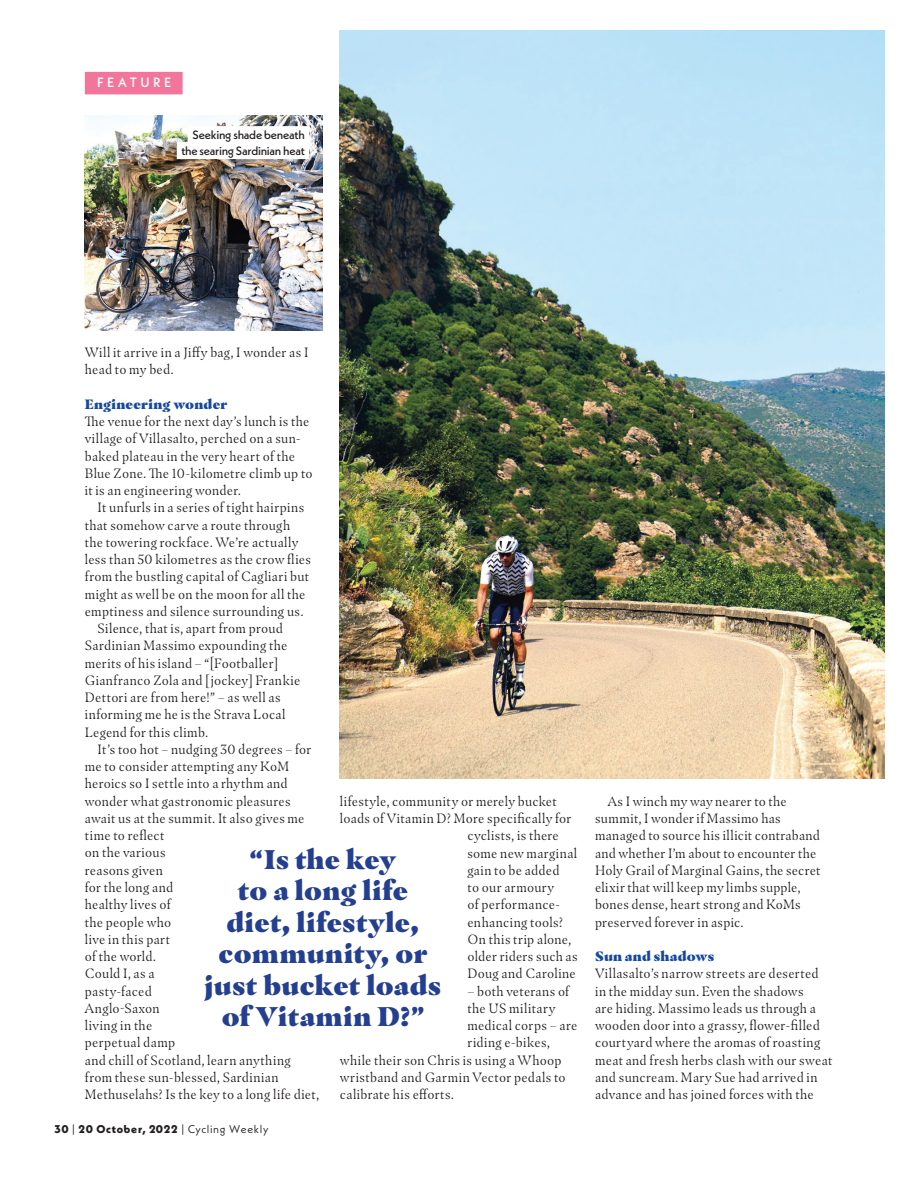
<style>
.page{position:relative;width:918px;height:1188px;background:#fff}
.page>*{position:absolute;margin:0;border:0;box-sizing:border-box;transform-origin:0 0}
.t1{font:900 27px/31.5px "Masqualero";letter-spacing:.01em;color:#243f8f;text-align:center}
.t2{font:300 13.5px/17.2px "Masqualero";letter-spacing:.02em;color:#231f20}
.t3{font:900 13.5px "Masqualero";letter-spacing:.015em;color:#15489e}
.t4{font:500 13.5px "Neue Kabel";letter-spacing:.255em;color:#fff}
.t5{font:500 12px/15.8px "Neue Kabel";letter-spacing:-.02em;color:#231f20;text-align:right}
.t6{font:800 11.25px "Neue Kabel";letter-spacing:.07em;color:#231f20}
.s1{font-weight:400}
</style>
<div class="page">
<img style="left:85px;top:116px;width:238px;height:214px">
<img style="left:340px;top:31px;width:544px;height:748px">
<div style="left:85px;top:72px;width:98px;height:22px;background:#f2759b"></div>
<div style="left:188px;top:126px;width:121px;height:17px;background:#fff"></div>
<div style="left:177px;top:142px;width:132px;height:17px;background:#fff"></div>
<p class="t4" style="left:97px;top:78px;width:76px">FEATURE</p>
<p class="t5" style="left:181px;top:128px;width:125px">Seeking shade beneath the searing Sardinian heat</p>
<p class="t2" style="left:85px;top:345px;width:225px">Will it arrive in a Jiffy bag, I wonder as I head to my bed.</p>
<p class="t3" style="left:85px;top:398px;width:144px">Engineering wonder</p>
<p class="t2" style="left:85px;top:414px;width:229px">The venue for the next day’s lunch is the village of Villasalto, perched on a sun&shy;baked plateau in the very heart of the Blue Zone. The 10-kilometre climb up to it is an engineering wonder.</p>
<p class="t2" style="left:98px;top:500px;width:208px">It unfurls in a series of tight hairpins</p>
<p class="t2" style="left:85px;top:517px;width:207px">that somehow carve a route through</p>
<p class="t2" style="left:85px;top:534px;width:215px">the towering rockface. We’re actually</p>
<p class="t2" style="left:85px;top:552px;width:228px">less than 50 kilometres as the crow flies</p>
<p class="t2" style="left:85px;top:569px;width:226px">from the bustling capital of Cagliari but</p>
<p class="t2" style="left:85px;top:586px;width:222px">might as well be on the moon for all the</p>
<p class="t2" style="left:85px;top:603px;width:220px">emptiness and silence surrounding us.</p>
<p class="t2" style="left:98px;top:621px;width:187px">Silence, that is, apart from proud</p>
<p class="t2" style="left:85px;top:638px;width:204px">Sardinian Massimo expounding the</p>
<p class="t2" style="left:85px;top:655px;width:195px">merits of his island – “[Footballer]</p>
<p class="t2" style="left:85px;top:672px;width:217px">Gianfranco Zola and [jockey] Frankie</p>
<p class="t2" style="left:85px;top:690px;width:197px">Dettori are from here!” – as well as</p>
<p class="t2" style="left:85px;top:707px;width:202px">informing me he is the Strava Local</p>
<p class="t2" style="left:85px;top:724px;width:125px">Legend for this climb.</p>
<p class="t2" style="left:98px;top:741px;width:215px">It’s too hot – nudging 30 degrees – for</p>
<p class="t2" style="left:85px;top:759px;width:206px">me to consider attempting any KoM</p>
<p class="t2" style="left:85px;top:776px;width:204px">heroics so I settle into a rhythm and</p>
<p class="t2" style="left:85px;top:793px;width:207px">wonder what gastronomic pleasures</p>
<p class="t2" style="left:85px;top:811px;width:221px">await us at the summit. It also gives me</p>
<p class="t2" style="left:85px;top:828px;width:81px">time to reflect</p>
<p class="t2" style="left:85px;top:845px;width:82px">on the various</p>
<p class="t2" style="left:85px;top:862px;width:80px">reasons given</p>
<p class="t2" style="left:85px;top:880px;width:90px">for the long and</p>
<p class="t2" style="left:85px;top:897px;width:87px">healthy lives of</p>
<p class="t2" style="left:85px;top:914px;width:88px">the people who</p>
<p class="t2" style="left:85px;top:931px;width:87px">live in this part</p>
<p class="t2" style="left:85px;top:949px;width:73px">of the world.</p>
<p class="t2" style="left:85px;top:966px;width:71px">Could I, as a</p>
<p class="t2" style="left:85px;top:983px;width:69px">pasty-faced</p>
<p class="t2" style="left:85px;top:1000px;width:76px">Anglo-Saxon</p>
<p class="t2" style="left:85px;top:1018px;width:69px">living in the</p>
<p class="t2" style="left:85px;top:1035px;width:92px">perpetual damp</p>
<p class="t2" style="left:85px;top:1052px;width:208px">and chill of Scotland, learn anything</p>
<p class="t2" style="left:85px;top:1069px;width:195px">from these sun-blessed, Sardinian</p>
<p class="t2" style="left:85px;top:1087px;width:236px">Methuselahs? Is the key to a long life diet,</p>
<p class="t2" style="left:340px;top:793px;width:218px">lifestyle, community or merely bucket</p>
<p class="t2" style="left:340px;top:811px;width:233px">loads of Vitamin D? More specifically for</p>
<p class="t2" style="left:468px;top:828px;width:93px">cyclists, is there</p>
<p class="t2" style="left:468px;top:845px;width:111px">some new marginal</p>
<p class="t2" style="left:468px;top:862px;width:93px">gain to be added</p>
<p class="t2" style="left:468px;top:880px;width:88px">to our armoury</p>
<p class="t2" style="left:468px;top:897px;width:94px">of performance-</p>
<p class="t2" style="left:468px;top:914px;width:97px">enhancing tools?</p>
<p class="t2" style="left:468px;top:931px;width:105px">On this trip alone,</p>
<p class="t2" style="left:468px;top:949px;width:112px">older riders such as</p>
<p class="t2" style="left:468px;top:966px;width:110px">Doug and Caroline</p>
<p class="t2" style="left:468px;top:983px;width:103px">– both veterans of</p>
<p class="t2" style="left:468px;top:1000px;width:89px">the US military</p>
<p class="t2" style="left:468px;top:1018px;width:112px">medical corps – are</p>
<p class="t2" style="left:468px;top:1035px;width:84px">riding e-bikes,</p>
<p class="t2" style="left:340px;top:1052px;width:223px">while their son Chris is using a Whoop</p>
<p class="t2" style="left:340px;top:1069px;width:227px">wristband and Garmin Vector pedals to</p>
<p class="t2" style="left:340px;top:1087px;width:115px">calibrate his efforts.</p>
<h1 class="t1" style="left:205px;top:846px;width:238px">“Is the key<br>to a long life diet, lifestyle, community, or just bucket loads of Vitamin D?”</h1>
<p class="t6" style="left:54px;top:1123px;width:216px">30 <span class="s1">|</span> 20 October, 2022 <span class="s1">| Cycling Weekly</span></p>
<p class="t2" style="left:595px;top:793px;width:227px;text-indent:13px">As I winch my way nearer to the summit, I wonder if Massimo has managed to source his illicit contraband and whether I’m about to encounter the Holy Grail of Marginal Gains, the secret elixir that will keep my limbs supple, bones dense, heart strong and KoMs preserved forever in aspic.</p>
<p class="t3" style="left:595px;top:951px;width:121px">Sun and shadows</p>
<p class="t2" style="left:595px;top:966px;width:239px">Villasalto’s narrow streets are deserted in the midday sun. Even the shadows<br>are hiding. Massimo leads us through a wooden door into a grassy, flower-filled courtyard where the aromas of roasting meat and fresh herbs clash with our sweat and suncream. Mary Sue had arrived in advance and has joined forces with the</p>
</div>
